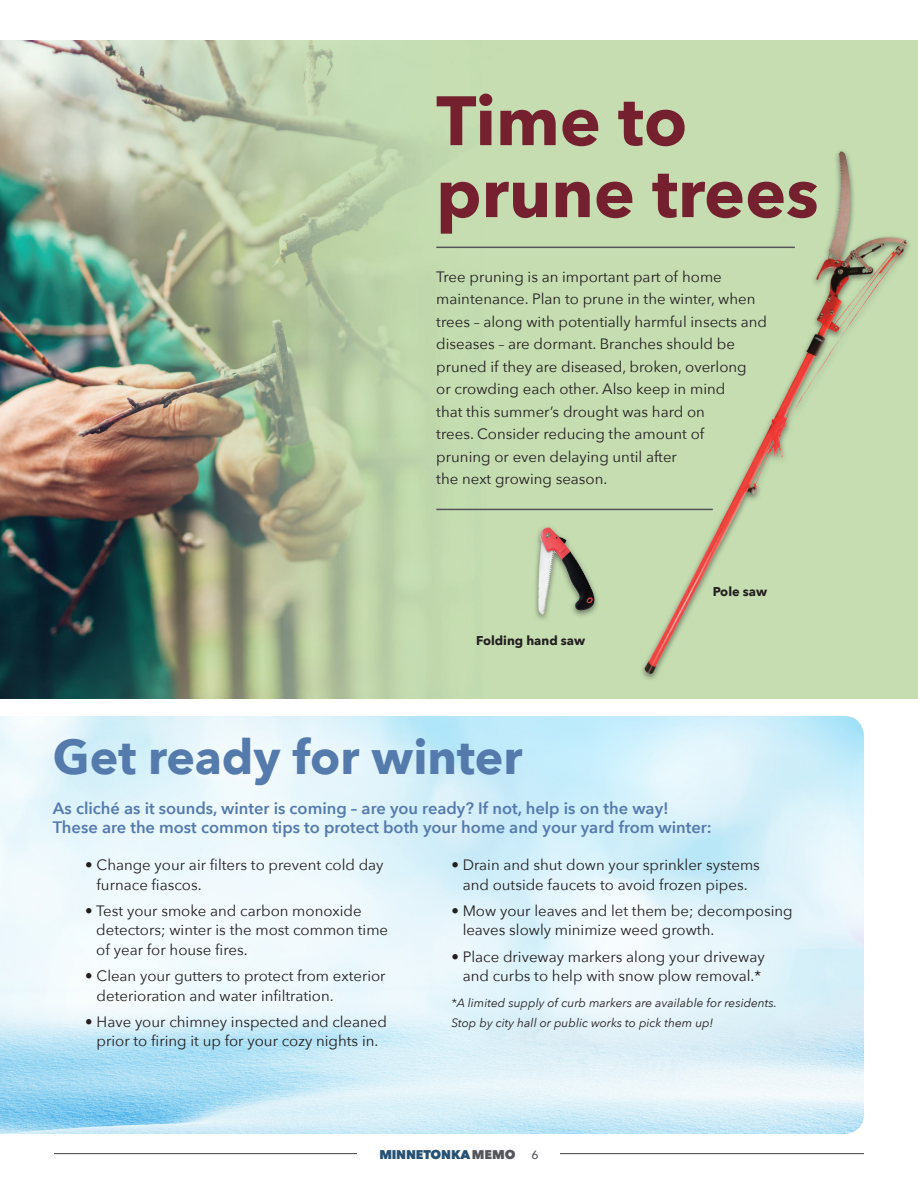
<style>
.page{position:relative;width:918px;height:1188px;background:#fff}
.page>*{position:absolute;margin:0;border:0;box-sizing:border-box;transform-origin:0 0}
.t1{font:700 69px/72px "Avenir Next";color:#74202e}
.t2{font:700 48px "Avenir Next";color:#557aac}
.t3{font:600 16.5px/19.5px "Avenir Next";color:#557aac}
.t4{font:15px/22.5px "Avenir Next";color:#231f20}
.t5{font:700 12.75px "Avenir Next";color:#231f20}
.t6{font:800 12.6px "Avenir Next";letter-spacing:-.01em;color:#265173}
.t7{font:italic 12px/19.5px "Avenir Next";color:#231f20}
.s1{color:#54555a}
.s2{font-weight:500;font-size:12px;color:#54555a}
</style>
<div class="page">
<hr style="left:54px;top:1153px;width:810px;height:1px;background:#54555a">
<div style="left:358px;top:1146px;width:202px;height:17px;background:#fff"></div>
<img style="left:0;top:40px;width:918px;height:659px">
<hr style="left:436px;top:247px;width:359px;height:1px;background:#54555a">
<hr style="left:436px;top:509px;width:277px;height:1px;background:#54555a">
<img style="left:0;top:716px;width:864px;height:418px">
<h1 class="t1" style="left:436px;top:84px;width:384px">Time to prune trees</h1>
<p class="t4" style="left:436px;top:265px;width:332px">Tree pruning is an important part of home maintenance. Plan to prune in the winter, when trees – along with potentially harmful insects and diseases – are dormant. Branches should be pruned if they are diseased, broken, overlong<br>or crowding each other. Also keep in mind<br>that this summer’s drought was hard on<br>trees. Consider reducing the amount of<br>pruning or even delaying until after<br>the next growing season.</p>
<p class="t5" style="left:476px;top:629px;width:111px">Folding hand saw</p>
<p class="t5" style="left:713px;top:580px;width:56px">Pole saw</p>
<h2 class="t2" style="left:53px;top:716px;width:471px">Get ready for winter</h2>
<p class="t3" style="left:53px;top:798px;width:661px">As cliché as it sounds, winter is coming – are you ready? If not, help is on the way!<br>These are the most common tips to protect both your home and your yard from winter:</p>
<p class="t4" style="left:97px;top:854px;width:289px;line-height:19.5px;text-indent:-11px">• Change your air filters to prevent cold day furnace fiascos.</p>
<p class="t4" style="left:96px;top:900px;width:294px;line-height:19.5px;text-indent:-11px">• Test your smoke and carbon monoxide detectors; winter is the most common time of year for house fires.</p>
<p class="t4" style="left:97px;top:965px;width:291px;line-height:19.5px;text-indent:-11px">• Clean your gutters to protect from exterior deterioration and water infiltration.</p>
<p class="t4" style="left:85px;top:1011px;width:303px;line-height:19.5px;text-align:center">• Have your chimney inspected and cleaned prior to firing it up for your cozy nights in.</p>
<p class="t4" style="left:451px;top:854px;width:310px;line-height:19.5px;text-align:center">• Drain and shut down your sprinkler systems and outside faucets to avoid frozen pipes.</p>
<p class="t4" style="left:463px;top:900px;width:332px;line-height:19.5px;text-indent:-11px">• Mow your leaves and let them be; decomposing leaves slowly minimize weed growth.</p>
<p class="t4" style="left:451px;top:946px;width:315px;line-height:19.5px;text-align:center">• Place driveway markers along your driveway and curbs to help with snow plow removal.*</p>
<p class="t7" style="left:451px;top:993px;width:327px">*A limited supply of curb markers are available for residents.<br>Stop by city hall or public works to pick them up!</p>
<p class="t6" style="left:379px;top:1146px;width:161px">MINNETONKA<span class="s1">MEMO</span> <span class="s2">6</span></p>
</div>
